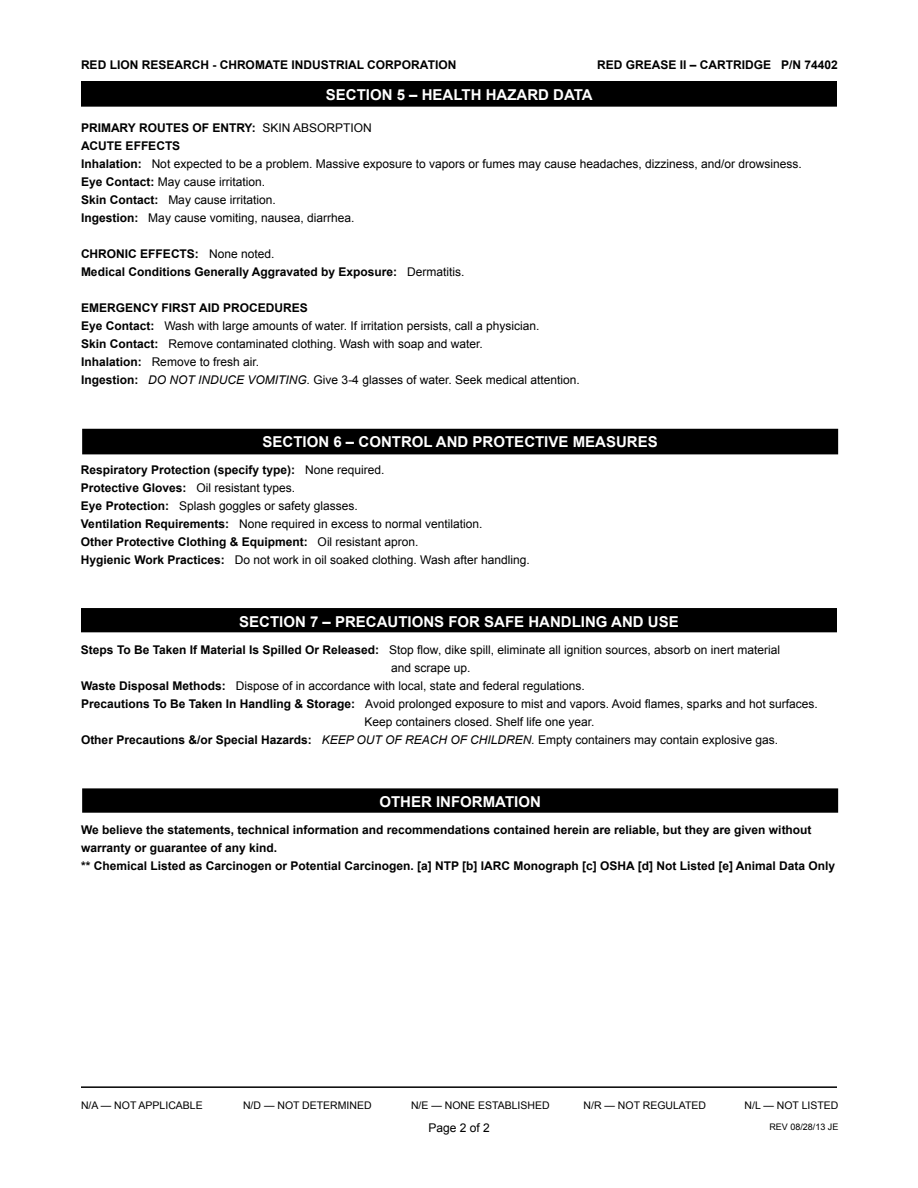
<style>
.page{position:relative;width:918px;height:1188px;background:#fff}
.page>*{position:absolute;margin:0;border:0;box-sizing:border-box;transform-origin:0 0}
.t1{font:700 15px "Arial";color:#fff}
.t2{font:12px/18px "Arial";color:#000}
.t3{font:700 12px/18px "Arial";color:#000}
.t4{font:10.5px "Arial";color:#000}
.t5{font:9px "Arial";color:#000}
.s1{font-weight:700}
.s2{font-weight:400}
.s3{font-style:italic}
</style>
<div class="page">
<hr style="left:81px;top:1086px;width:756px;height:2px;background:#000">
<div style="left:83px;top:789px;width:754px;height:23px;background:#000"></div>
<div style="left:82px;top:788px;width:756px;height:25px;border:2px solid #000"></div>
<div style="left:82px;top:609px;width:754px;height:23px;background:#000"></div>
<div style="left:81px;top:608px;width:756px;height:24px;border:2px solid #000"></div>
<div style="left:82px;top:82px;width:754px;height:24px;background:#000"></div>
<div style="left:81px;top:81px;width:756px;height:26px;border:2px solid #000"></div>
<div style="left:83px;top:430px;width:754px;height:24px;background:#000"></div>
<div style="left:82px;top:429px;width:756px;height:25px;border:2px solid #000"></div>
<p class="t3" style="left:81px;top:57px;width:377px">RED LION RESEARCH - CHROMATE INDUSTRIAL CORPORATION</p>
<p class="t3" style="left:597px;top:57px;width:242px">RED GREASE II – CARTRIDGE P/N 74402</p>
<p class="t1" style="left:326px;top:84px;width:268px">SECTION 5 – HEALTH HAZARD DATA</p>
<p class="t2" style="left:81px;top:119px;width:722px"><span class="s1">PRIMARY ROUTES OF ENTRY:</span> SKIN ABSORPTION<br><span class="s1">ACUTE EFFECTS<br>Inhalation:</span> Not expected to be a problem. Massive exposure to vapors or fumes may cause headaches, dizziness, and/or drowsiness.<br><span class="s1">Eye Contact:</span> May cause irritation.<br><span class="s1">Skin Contact:</span> May cause irritation.<br><span class="s1">Ingestion:</span> May cause vomiting, nausea, diarrhea.</p>
<p class="t3" style="left:81px;top:245px;width:385px">CHRONIC EFFECTS: <span class="s2">None noted.<br></span>Medical Conditions Generally Aggravated by Exposure: <span class="s2">Dermatitis.</span></p>
<p class="t2" style="left:81px;top:299px;width:500px"><span class="s1">EMERGENCY FIRST AID PROCEDURES<br>Eye Contact:</span> Wash with large amounts of water. If irritation persists, call a physician.<br><span class="s1">Skin Contact:</span> Remove contaminated clothing. Wash with soap and water.<br><span class="s1">Inhalation:</span> Remove to fresh air.<br><span class="s1">Ingestion:</span> <span class="s3">DO NOT INDUCE VOMITING.</span> Give 3-4 glasses of water. Seek medical attention.</p>
<p class="t1" style="left:263px;top:432px;width:397px">SECTION 6 – CONTROL AND PROTECTIVE MEASURES</p>
<p class="t2" style="left:81px;top:461px;width:450px"><span class="s1">Respiratory Protection (specify type):</span> None required.<br><span class="s1">Protective Gloves:</span> Oil resistant types.<br><span class="s1">Eye Protection:</span> Splash goggles or safety glasses.<br><span class="s1">Ventilation Requirements:</span> None required in excess to normal ventilation.<br><span class="s1">Other Protective Clothing &amp; Equipment:</span> Oil resistant apron.<br><span class="s1">Hygienic Work Practices:</span> Do not work in oil soaked clothing. Wash after handling.</p>
<p class="t1" style="left:239px;top:611px;width:441px">SECTION 7 – PRECAUTIONS FOR SAFE HANDLING AND USE</p>
<p class="t2" style="left:81px;top:641px;width:701px"><span class="s1">Steps To Be Taken If Material Is Spilled Or Released:</span> Stop flow, dike spill, eliminate all ignition sources, absorb on inert material</p>
<p class="t2" style="left:391px;top:659px;width:81px">and scrape up.</p>
<p class="t2" style="left:81px;top:677px;width:505px"><span class="s1">Waste Disposal Methods:</span> Dispose of in accordance with local, state and federal regulations.</p>
<p class="t2" style="left:81px;top:695px;width:738px"><span class="s1">Precautions To Be Taken In Handling &amp; Storage:</span> Avoid prolonged exposure to mist and vapors. Avoid flames, sparks and hot surfaces.</p>
<p class="t2" style="left:364px;top:713px;width:232px">Keep containers closed. Shelf life one year.</p>
<p class="t2" style="left:81px;top:731px;width:699px"><span class="s1">Other Precautions &amp;/or Special Hazards:</span> <span class="s3">KEEP OUT OF REACH OF CHILDREN.</span> Empty containers may contain explosive gas.</p>
<p class="t1" style="left:379px;top:792px;width:163px">OTHER INFORMATION</p>
<p class="t3" style="left:81px;top:821px;width:756px">We believe the statements, technical information and recommendations contained herein are reliable, but they are given without warranty or guarantee of any kind.<br>** Chemical Listed as Carcinogen or Potential Carcinogen. [a] NTP [b] IARC Monograph [c] OSHA [d] Not Listed [e] Animal Data Only</p>
<p class="t4" style="left:81px;top:1098px;width:123px">N/A — NOT APPLICABLE</p>
<p class="t4" style="left:243px;top:1098px;width:130px">N/D — NOT DETERMINED</p>
<p class="t4" style="left:411px;top:1098px;width:140px">N/E — NONE ESTABLISHED</p>
<p class="t4" style="left:584px;top:1098px;width:124px">N/R — NOT REGULATED</p>
<p class="t4" style="left:745px;top:1098px;width:95px">N/L — NOT LISTED</p>
<p class="t5" style="left:769px;top:1121px;width:71px">REV 08/28/13 JE</p>
<p class="t2" style="left:428px;top:1119px;width:63px">Page 2 of 2</p>
</div>
